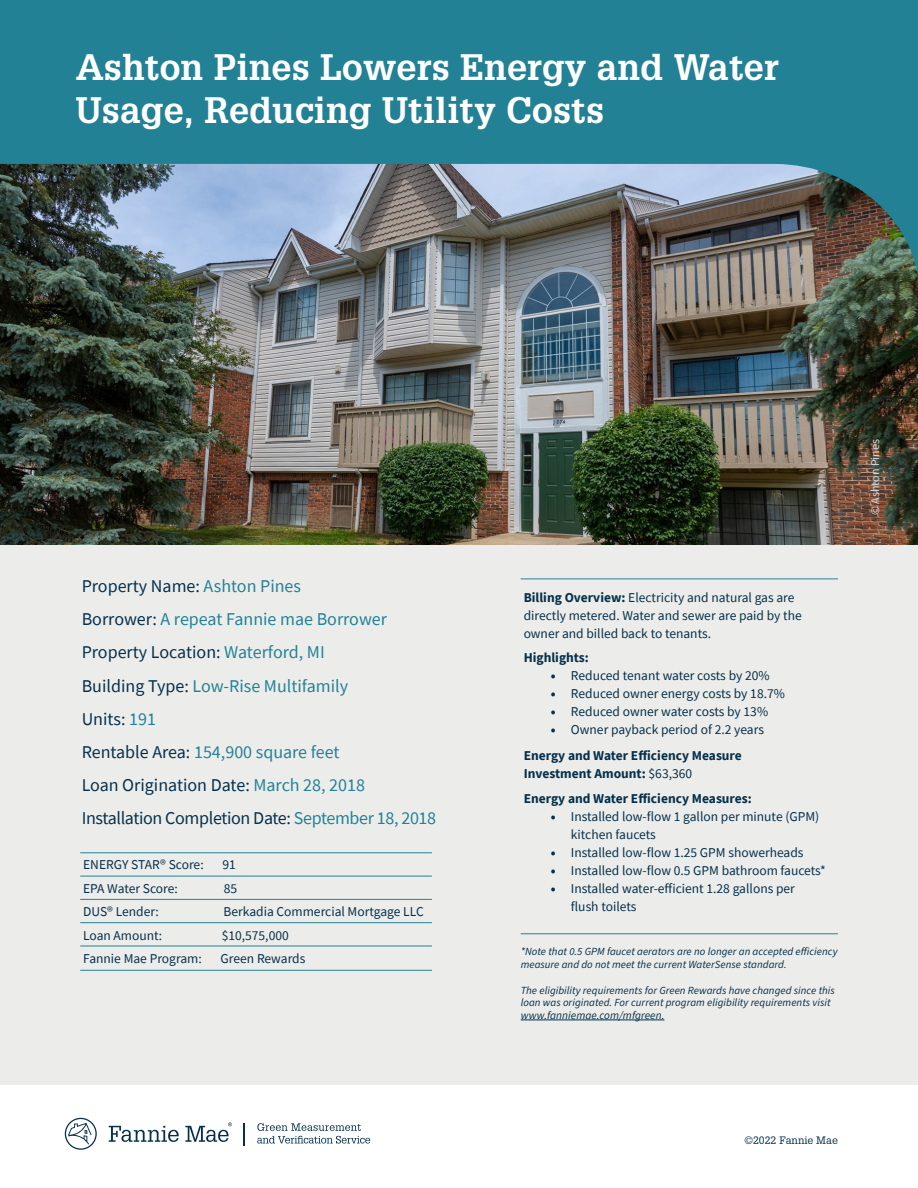
<style>
.page{position:relative;width:918px;height:1188px;background:#fff}
.page>*{position:absolute;margin:0;border:0;box-sizing:border-box;transform-origin:0 0}
.t1{font:700 36px/43.2px "Glypha LT Std";letter-spacing:.005em;color:#fff}
.Body{font:18px "Source Sans Pro";color:#238196}
.Body-2{font:18px "Source Sans Pro";color:#05304c}
.Body-3{font:18px "Source Sans Pro";letter-spacing:-.02em;color:#05304c}
.Body-4{font:13.5px/18px "Source Sans Pro";color:#05304c}
.Body-5{font:700 13.5px/18px "Source Sans Pro";color:#05304c}
.Body-6{font:12px "Source Sans Pro";color:#d0dee7}
.Body-7{font:italic 11.25px "Source Sans Pro";letter-spacing:.005em;color:#05304c}
.Body-8{font:italic 10.8px/12.8px "Source Sans Pro";letter-spacing:.005em;color:#05304c}
.Body-9{font:10.5px "Glypha LT Std";color:#05304c}
.s1{color:#238196}
.s2{color:#05304c}
.s3{font-weight:700}
.s4{font-weight:900}
.s5{font-weight:400}
</style>
<div class="page">
<div style="left:0;top:145px;width:918px;height:940px;background:#ecedea"></div>
<img style="left:0;top:332px;width:918px;height:212px">
<img style="left:0;top:0;width:918px;height:332px">
<svg style="left:257px;top:1123px;width:113px;height:21px"></svg>
<svg style="left:65px;top:1118px;width:32px;height:32px"></svg>
<svg style="left:109px;top:1122px;width:123px;height:20px"></svg>
<svg style="left:244px;top:1123px;width:1px;height:23px"></svg>
<hr style="left:521px;top:579px;width:317px;height:1px;background:#238196">
<hr style="left:521px;top:933px;width:317px;height:1px;background:#238196">
<hr style="left:80px;top:852px;width:352px;height:1px;background:#238196">
<hr style="left:80px;top:876px;width:352px;height:1px;background:#238196">
<hr style="left:80px;top:899px;width:352px;height:1px;background:#238196">
<hr style="left:80px;top:922px;width:352px;height:1px;background:#238196">
<hr style="left:80px;top:946px;width:352px;height:1px;background:#238196">
<hr style="left:80px;top:970px;width:352px;height:1px;background:#238196">
<hr style="left:521px;top:1020px;width:143px;height:1px;background:#05304c">
<p class="t1" style="left:76px;top:44px;width:705px">Ashton Pines Lowers Energy and Water<br>Usage, Reducing Utility Costs</p>
<p class="Body-2" style="left:82px;top:575px;width:221px">Property Name: <span class="s1">Ashton Pines</span></p>
<p class="Body" style="left:82px;top:608px;width:307px"><span class="s2">Borrower:</span> A repeat Fannie mae Borrower</p>
<p class="Body-2" style="left:82px;top:641px;width:245px">Property Location: <span class="s1">Waterford, MI</span></p>
<p class="Body" style="left:82px;top:674px;width:268px"><span class="s2">Building Type:</span> Low-Rise Multifamily</p>
<p class="Body-2" style="left:82px;top:707px;width:76px">Units: <span class="s1">191</span></p>
<p class="Body" style="left:82px;top:741px;width:259px"><span class="s2">Rentable Area:</span> 154,900 square feet</p>
<p class="Body-2" style="left:82px;top:774px;width:285px">Loan Origination Date: <span class="s1">March 28, 2018</span></p>
<p class="Body-3" style="left:82px;top:807px;width:356px">Installation Completion Date: <span class="s1">September 18, 2018</span></p>
<p class="Body-4" style="left:524px;top:588px;width:280px"><span class="s3">Billing Overview:</span> Electricity and natural gas are directly metered. Water and sewer are paid by the owner and billed back to tenants.</p>
<p class="Body-5" style="left:524px;top:649px;width:67px">Highlights:</p>
<p class="Body-4" style="left:551px;top:667px;width:220px"><span class="s4">•</span> Reduced tenant water costs by 20%</p>
<p class="Body-4" style="left:551px;top:685px;width:236px"><span class="s4">•</span> Reduced owner energy costs by 18.7%</p>
<p class="Body-4" style="left:551px;top:703px;width:219px"><span class="s4">•</span> Reduced owner water costs by 13%</p>
<p class="Body-4" style="left:551px;top:721px;width:215px"><span class="s4">•</span> Owner payback period of 2.2 years</p>
<p class="Body-5" style="left:524px;top:746px;width:220px">Energy and Water Efficiency Measure<br>Investment Amount: <span class="s5">$63,360</span></p>
<p class="Body-5" style="left:524px;top:789px;width:230px">Energy and Water Efficiency Measures:</p>
<p class="Body-4" style="left:571px;top:807px;width:250px;text-indent:-20px"><span class="s4">•</span> Installed low-flow 1 gallon per minute (GPM) kitchen faucets</p>
<p class="Body-4" style="left:551px;top:843px;width:254px"><span class="s4">•</span> Installed low-flow 1.25 GPM showerheads</p>
<p class="Body-4" style="left:551px;top:861px;width:277px"><span class="s4">•</span> Installed low-flow 0.5 GPM bathroom faucets*</p>
<p class="Body-4" style="left:571px;top:879px;width:226px;text-indent:-20px"><span class="s4">•</span> Installed water-efficient 1.28 gallons per flush toilets</p>
<p class="Body-4" style="left:83px;top:856px;width:122px">ENERGY STAR® Score:</p>
<p class="Body-4" style="left:223px;top:856px;width:15px">91</p>
<p class="Body-4" style="left:83px;top:879px;width:96px">EPA Water Score:</p>
<p class="Body-4" style="left:224px;top:879px;width:15px">85</p>
<p class="Body-4" style="left:83px;top:903px;width:77px">DUS® Lender:</p>
<p class="Body-4" style="left:224px;top:903px;width:202px">Berkadia Commercial Mortgage LLC</p>
<p class="Body-4" style="left:83px;top:926px;width:81px">Loan Amount:</p>
<p class="Body-4" style="left:222px;top:926px;width:69px">$10,575,000</p>
<p class="Body-4" style="left:83px;top:949px;width:120px">Fannie Mae Program:</p>
<p class="Body-4" style="left:221px;top:949px;width:86px">Green Rewards</p>
<p class="Body-8" style="left:521px;top:946px;width:318px">*Note that 0.5 GPM faucet aerators are no longer an accepted efficiency measure and do not meet the current WaterSense standard.</p>
<p class="Body-8" style="left:521px;top:984px;width:316px">The eligibility requirements for Green Rewards have changed since this</p>
<p class="Body-8" style="left:521px;top:997px;width:311px">loan was originated. For current program eligibility requirements visit</p>
<p class="Body-7" style="left:521px;top:1008px;width:145px">www.fanniemae.com/mfgreen.</p>
<p class="Body-6" style="left:867px;top:515px;width:78px;rotate:-90deg">© Ashton Pines</p>
<p class="Body-9" style="left:744px;top:1134px;width:95px">©2022 Fannie Mae</p>
</div>
